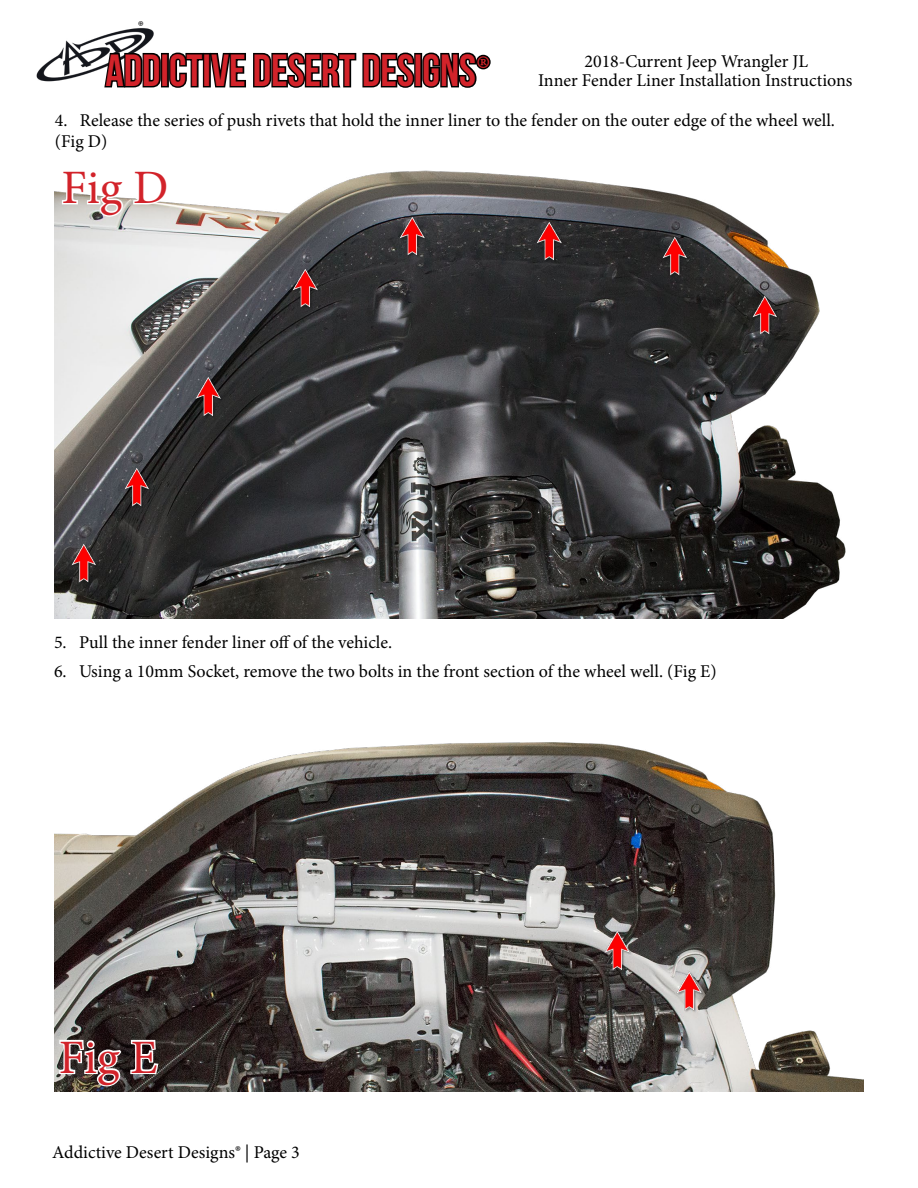
<style>
.page{position:relative;width:918px;height:1188px;background:#fff}
.page>*{position:absolute;margin:0;border:0;box-sizing:border-box;transform-origin:0 0}
.t1{font:48px "Minion Pro";color:#d2232a}
.t2{font:45px "Bebas Neue";color:#d2232a}
.t3{font:18px/19.4px "Minion Pro";color:#000;text-align:center}
.s1{font-family:"Minion Pro"}
</style>
<div class="page">
<img style="left:36px;top:28px;width:118px;height:54px">
<svg style="left:103px;top:51px;width:59px;height:37px"></svg>
<div style="left:161px;top:53px;width:8px;height:34px;border:3px solid #000"></div>
<svg style="left:168px;top:52px;width:323px;height:36px"></svg>
<img style="left:55px;top:170px;width:791px;height:448px">
<img style="left:70px;top:542px;width:30px;height:44px">
<img style="left:123px;top:467px;width:30px;height:43px">
<img style="left:194px;top:376px;width:30px;height:43px">
<img style="left:292px;top:267px;width:29px;height:43px">
<img style="left:399px;top:216px;width:29px;height:43px">
<img style="left:536px;top:220px;width:29px;height:43px">
<img style="left:661px;top:235px;width:30px;height:43px">
<img style="left:751px;top:295px;width:30px;height:43px">
<svg style="left:60px;top:170px;width:66px;height:48px"></svg>
<svg style="left:132px;top:170px;width:37px;height:36px"></svg>
<img style="left:55px;top:742px;width:809px;height:349px">
<img style="left:676px;top:970px;width:30px;height:43px">
<img style="left:604px;top:930px;width:30px;height:43px">
<svg style="left:58px;top:1038px;width:65px;height:50px"></svg>
<svg style="left:129px;top:1038px;width:31px;height:38px"></svg>
<p class="t3" style="left:538px;top:51px;width:316px">2018-Current Jeep Wrangler JL<br>Inner Fender Liner Installation Instructions</p>
<h2 class="t2" style="left:106px;top:46px;width:386px">ADDICTIVE DESERT DESIGNS<span class="s1">®</span></h2>
<p class="t3" style="left:55px;top:109px;width:782px;line-height:21.6px;text-align:left">4. Release the series of push rivets that hold the inner liner to the fender on the outer edge of the wheel well. (Fig D)</p>
<h1 class="t1" style="left:62px;top:155px;width:108px">Fig D</h1>
<p class="t3" style="left:54px;top:633px;width:340px">5. Pull the inner fender liner off of the vehicle.</p>
<p class="t3" style="left:54px;top:662px;width:664px">6. Using a 10mm Socket, remove the two bolts in the front section of the wheel well. (Fig E)</p>
<h1 class="t1" style="left:59px;top:1025px;width:100px">Fig E</h1>
<p class="t3" style="left:52px;top:1143px;width:249px">Addictive Desert Designs® | Page 3</p>
</div>
